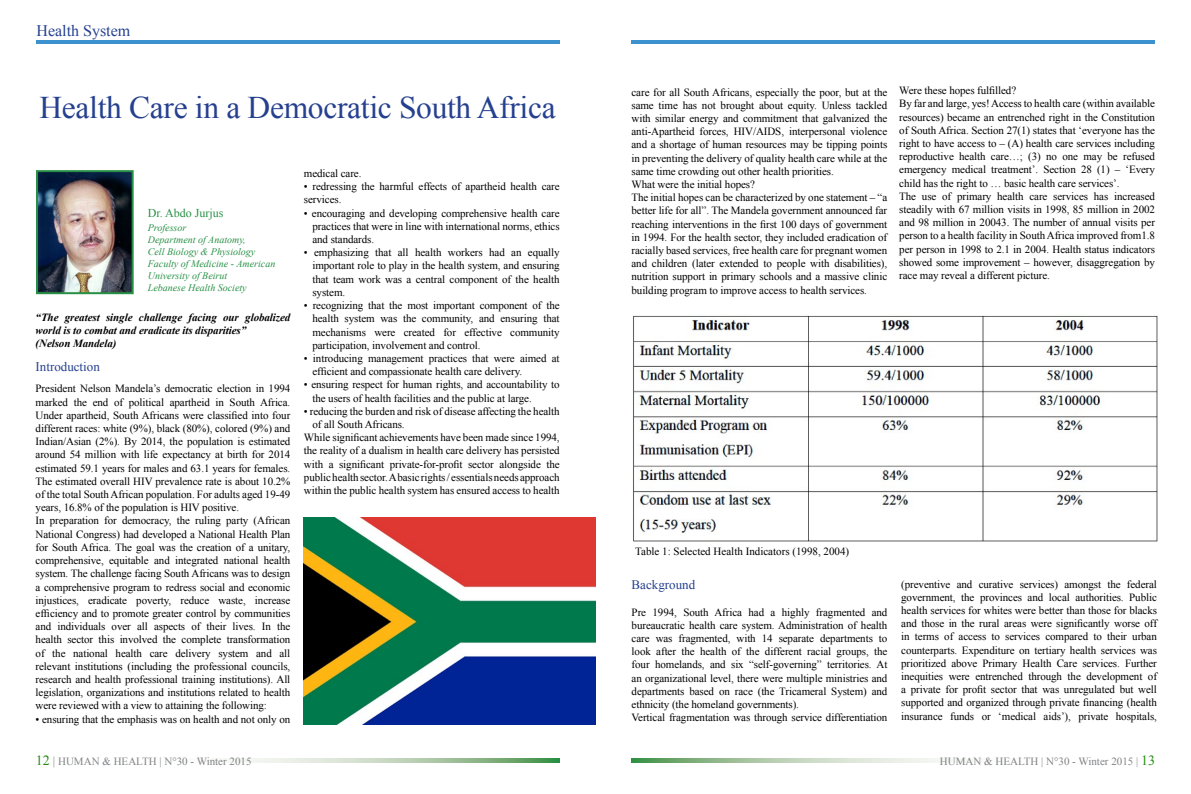
<style>
.page{position:relative;width:1191px;height:794px;background:#fff}
.page>*{position:absolute;margin:0;border:0;box-sizing:border-box;transform-origin:0 0}
.t1{font:31.5px "Times New Roman";letter-spacing:-.01em;color:#25408f}
.t2{font:16px "Times New Roman";color:#25408f}
.t3{font:13px "Times New Roman";color:#25408f}
.t4{font:12px "Times New Roman";color:#279045}
.t5{font:11px/13.2px "Times New Roman";letter-spacing:-.01em;color:#000}
.t6{font:italic 700 11px/13.2px "Times New Roman";letter-spacing:-.01em;color:#000}
.t7{font:11px "Times New Roman";color:#808285}
.t8{font:italic 10px/12px "Times New Roman";color:#279045}
.s1{font-size:14px;color:#228b0f}
.s2{font-size:12px}
</style>
<div class="page">
<svg style="left:229px;top:758px;width:330px;height:5px;background:#b4cfb1"></svg>
<svg style="left:631px;top:758px;width:328px;height:5px;background:#b5cfb2"></svg>
<hr style="left:36px;top:41px;width:523px;height:3px;background:#3c91cf">
<hr style="left:631px;top:41px;width:524px;height:3px;background:#3c91cf">
<img style="left:304px;top:517px;width:291px;height:208px">
<img style="left:39px;top:173px;width:92px;height:118px">
<div style="left:36px;top:170px;width:98px;height:124px;border:2px solid #279045"></div>
<img style="left:633px;top:315px;width:524px;height:226px">
<h2 class="t2" style="left:36px;top:20px;width:95px">Health System</h2>
<h1 class="t1" style="left:39px;top:86px;width:518px">Health Care in a Democratic South Africa</h1>
<p class="t4" style="left:148px;top:205px;width:77px">Dr. Abdo Jurjus</p>
<p class="t8" style="left:148px;top:222px;width:129px">Professor<br>Department of Anatomy,<br>Cell Biology &amp; Physiology<br>Faculty of Medicine - American<br>University of Beirut<br>Lebanese Health Society</p>
<p class="t6" style="left:36px;top:310px;width:256px">“The greatest single challenge facing our globalized world is to combat and eradicate its disparities”<br>(Nelson Mandela)</p>
<p class="t3" style="left:36px;top:358px;width:66px">Introduction</p>
<p class="t5" style="left:36px;top:382px;width:256px">President Nelson Mandela’s democratic election in 1994 marked the end of political apartheid in South Africa.<br>Under apartheid, South Africans were classified into four different races: white (9%), black (80%), colored (9%) and Indian/Asian (2%). By 2014, the population is estimated around 54 million with life expectancy at birth for 2014 estimated 59.1 years for males and 63.1 years for females.<br>The estimated overall HIV prevalence rate is about 10.2% of the total South African population. For adults aged 19-49 years, 16.8% of the population is HIV positive.<br>In preparation for democracy, the ruling party (African National Congress) had developed a National Health Plan for South Africa. The goal was the creation of a unitary, comprehensive, equitable and integrated national health system. The challenge facing South Africans was to design a comprehensive program to redress social and economic injustices, eradicate poverty, reduce waste, increase efficiency and to promote greater control by communities and individuals over all aspects of their lives. In the health sector this involved the complete transformation of the national health care delivery system and all relevant institutions (including the professional councils, research and health professional training institutions). All legislation, organizations and institutions related to health were reviewed with a view to attaining the following:</p>
<p class="t5" style="left:36px;top:712px;width:256px">• ensuring that the emphasis was on health and not only on</p>
<p class="t5" style="left:304px;top:167px;width:59px">medical care.</p>
<p class="t5" style="left:304px;top:180px;width:257px">• redressing the harmful effects of apartheid health care services.</p>
<p class="t5" style="left:312px;top:206px;width:249px;text-align:justify;text-indent:-9px">• encouraging and developing comprehensive health care practices that were in line with international norms, ethics and standards.</p>
<p class="t5" style="left:312px;top:246px;width:249px;text-align:justify;text-indent:-9px">• emphasizing that all health workers had an equally important role to play in the health system, and ensuring that team work was a central component of the health system.</p>
<p class="t5" style="left:312px;top:299px;width:249px;text-align:justify;text-indent:-9px">• recognizing that the most important component of the health system was the community, and ensuring that mechanisms were created for effective community participation, involvement and control.</p>
<p class="t5" style="left:312px;top:351px;width:249px;text-indent:-9px">• introducing management practices that were aimed at efficient and compassionate health care delivery.</p>
<p class="t5" style="left:312px;top:378px;width:249px;text-indent:-9px">• ensuring respect for human rights, and accountability to the users of health facilities and the public at large.</p>
<p class="t5" style="left:304px;top:404px;width:257px">• reducing the burden and risk of disease affecting the health</p>
<p class="t5" style="left:312px;top:417px;width:94px">of all South Africans.</p>
<p class="t5" style="left:304px;top:431px;width:257px">While significant achievements have been made since 1994,</p>
<p class="t5" style="left:304px;top:444px;width:257px">the reality of a dualism in health care delivery has persisted</p>
<p class="t5" style="left:304px;top:457px;width:257px">with a significant private-for-profit sector alongside the</p>
<p class="t5" style="left:304px;top:470px;width:257px">public health sector. A basic rights / essentials needs approach</p>
<p class="t5" style="left:304px;top:483px;width:257px">within the public health system has ensured access to health</p>
<p class="t5" style="left:631px;top:85px;width:257px">care for all South Africans, especially the poor, but at the same time has not brought about equity. Unless tackled with similar energy and commitment that galvanized the anti-Apartheid forces, HIV/AIDS, interpersonal violence and a shortage of human resources may be tipping points in preventing the delivery of quality health care while at the same time crowding out other health priorities.<br>What were the initial hopes?<br>The initial hopes can be characterized by one statement – “a better life for all”. The Mandela government announced far reaching interventions in the first 100 days of government in 1994. For the health sector, they included eradication of racially based services, free health care for pregnant women and children (later extended to people with disabilities), nutrition support in primary schools and a massive clinic building program to improve access to health services.</p>
<p class="t5" style="left:899px;top:84px;width:257px">Were these hopes fulfilled?<br>By far and large, yes! Access to health care (within available resources) became an entrenched right in the Constitution of South Africa. Section 27(1) states that ‘everyone has the right to have access to – (A) health care services including reproductive health care…; (3) no one may be refused emergency medical treatment’. Section 28 (1) – ‘Every child has the right to … basic health care services’.<br>The use of primary health care services has increased steadily with 67 million visits in 1998, 85 million in 2002 and 98 million in 20043. The number of annual visits per person to a health facility in South Africa improved from1.8 per person in 1998 to 2.1 in 2004. Health status indicators showed some improvement – however, disaggregation by race may reveal a different picture.</p>
<p class="t5" style="left:635px;top:544px;width:215px">Table 1: Selected Health Indicators (1998, 2004)</p>
<p class="t3" style="left:631px;top:576px;width:65px">Background</p>
<p class="t5" style="left:631px;top:605px;width:257px">Pre 1994, South Africa had a highly fragmented and bureaucratic health care system. Administration of health care was fragmented, with 14 separate departments to look after the health of the different racial groups, the four homelands, and six “self-governing” territories. At an organizational level, there were multiple ministries and departments based on race (the Tricameral System) and ethnicity (the homeland governments).<br>Vertical fragmentation was through service differentiation</p>
<p class="t5" style="left:901px;top:577px;width:257px;text-align:justify">(preventive and curative services) amongst the federal government, the provinces and local authorities. Public health services for whites were better than those for blacks and those in the rural areas were significantly worse off in terms of access to services compared to their urban counterparts. Expenditure on tertiary health services was prioritized above Primary Health Care services. Further inequities were entrenched through the development of a private for profit sector that was unregulated but well supported and organized through private financing (health insurance funds or ‘medical aids’), private hospitals,</p>
<p class="t7" style="left:36px;top:754px;width:217px"><span class="s1">12</span> <span class="s2">|</span> HUMAN &amp; HEALTH | N°30 - Winter 2015</p>
<p class="t7" style="left:939px;top:754px;width:217px">HUMAN &amp; HEALTH | N°30 - Winter 2015 | <span class="s1">13</span></p>
</div>
